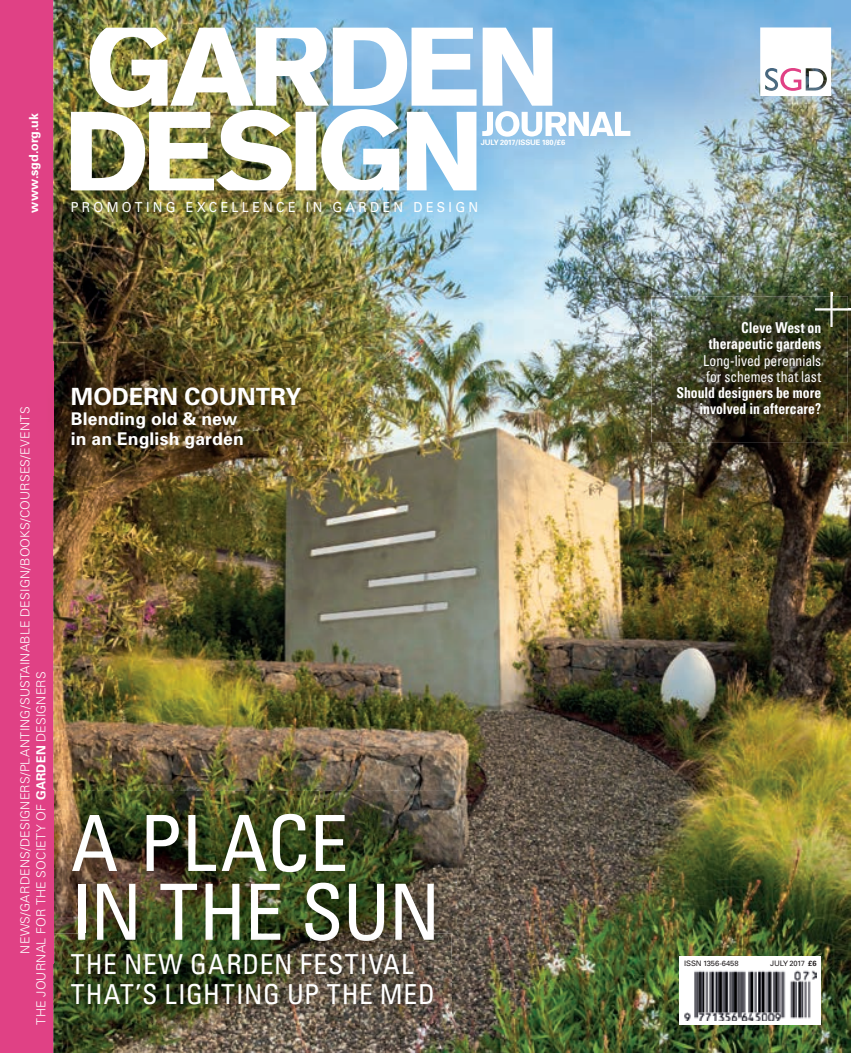
<style>
.page{position:relative;width:851px;height:1053px;background:#fff}
.page>*{position:absolute;margin:0;border:0;box-sizing:border-box;transform-origin:0 0}
.t1{font:condensed 77.5px/68.8px "Univers";letter-spacing:-.01em;color:#fff}
.t2{font:condensed 27.5px/30px "Univers";letter-spacing:.035em;color:#fff}
.t3{font:700 23.75px "Univers";color:#fff}
.t4{font:700 17.5px/20px "Univers";letter-spacing:.01em;color:#fff}
.t5{font:700 condensed 15px/16.2px "Univers";color:#fff;text-align:right;scale:.91 1}
.t6{font:condensed 15px/16.2px "Univers";letter-spacing:-.005em;color:#fff;scale:.91 1}
.t7{font:13.75px "Univers";letter-spacing:.27em;color:#fff;scale:.91 1}
.t8{font:300 12.5px/16px "Univers";letter-spacing:.015em;color:#fff}
.t9{font:700 12.5px "Univers";color:#fff}
.t10{font:700 7.5px "Univers";letter-spacing:-.025em;color:#fff}
.t11{font:7.5px "Univers";letter-spacing:-.025em;color:#231f20}
.t12{font:7.5px "Univers";letter-spacing:-.045em;color:#231f20}
.s1{font-weight:700}
</style>
<div class="page">
<img style="left:53px;top:0;width:797px;height:1052px">
<div style="left:0;top:0;width:53px;height:1052px;background:#e04185"></div>
<svg style="left:815px;top:292px;width:35px;height:35px"></svg>
<img style="left:53px;top:790px;width:404px;height:130px">
<img style="left:53px;top:920px;width:25px;height:43px">
<img style="left:433px;top:920px;width:24px;height:43px">
<img style="left:51px;top:790px;width:2px;height:173px">
<img style="left:78px;top:882px;width:355px;height:51px">
<img style="left:54px;top:933px;width:397px;height:89px">
<img style="left:78px;top:933px;width:355px;height:7px">
<img style="left:651px;top:296px;width:196px;height:146px">
<img style="left:830px;top:296px;width:2px;height:31px">
<img style="left:815px;top:308px;width:32px;height:2px">
<svg style="left:760px;top:27px;width:71px;height:69px"></svg>
<svg style="left:482px;top:111px;width:148px;height:26px"></svg>
<img style="left:89px;top:28px;width:463px;height:79px">
<img style="left:71px;top:109px;width:405px;height:81px">
<img style="left:46px;top:361px;width:280px;height:114px">
<div style="left:679px;top:956px;width:142px;height:68px;background:#fff"></div>
<img style="left:684px;top:970px;width:132px;height:50px">
<p class="t9" style="left:26px;top:213px;width:101px;rotate:-90deg">www.sgd.org.uk</p>
<p class="t10" style="left:481px;top:138px;width:86px">JULY 2017/ISSUE 180/£6</p>
<p class="t7" style="left:71px;top:199px;width:449px">PROMOTING EXCELLENCE IN GARDEN DESIGN</p>
<p class="t8" style="left:17px;top:1024px;width:619px;text-indent:71px;rotate:-90deg">NEWS/GARDENS/DESIGNERS/PLANTING/SUSTAINABLE DESIGN/BOOKS/COURSES/EVENTS<br>THE JOURNAL FOR THE SOCIETY OF <span class="s1">GARDEN</span> DESIGNERS</p>
<h3 class="t3" style="left:71px;top:382px;width:232px">MODERN COUNTRY</h3>
<h3 class="t4" style="left:71px;top:409px;width:174px">Blending old &amp; new in an English garden</h3>
<h1 class="t1" style="left:71px;top:807px;width:371px">A PLACE<br>IN THE SUN</h1>
<h2 class="t2" style="left:71px;top:948px;width:365px">THE NEW GARDEN FESTIVAL<br>THAT’S LIGHTING UP THE MED</h2>
<p class="t5" style="left:708px;top:319px;width:125px">Cleve West on therapeutic gardens</p>
<p class="t6" style="left:703px;top:352px;width:131px">Long-lived perennials for schemes that last</p>
<p class="t5" style="left:676px;top:384px;width:160px">Should designers be more involved in aftercare?</p>
<p class="t11" style="left:684px;top:959px;width:56px">ISSN 1356-6458</p>
<p class="t12" style="left:770px;top:959px;width:48px">JULY 2017 <span class="s1">£6</span></p>
</div>
